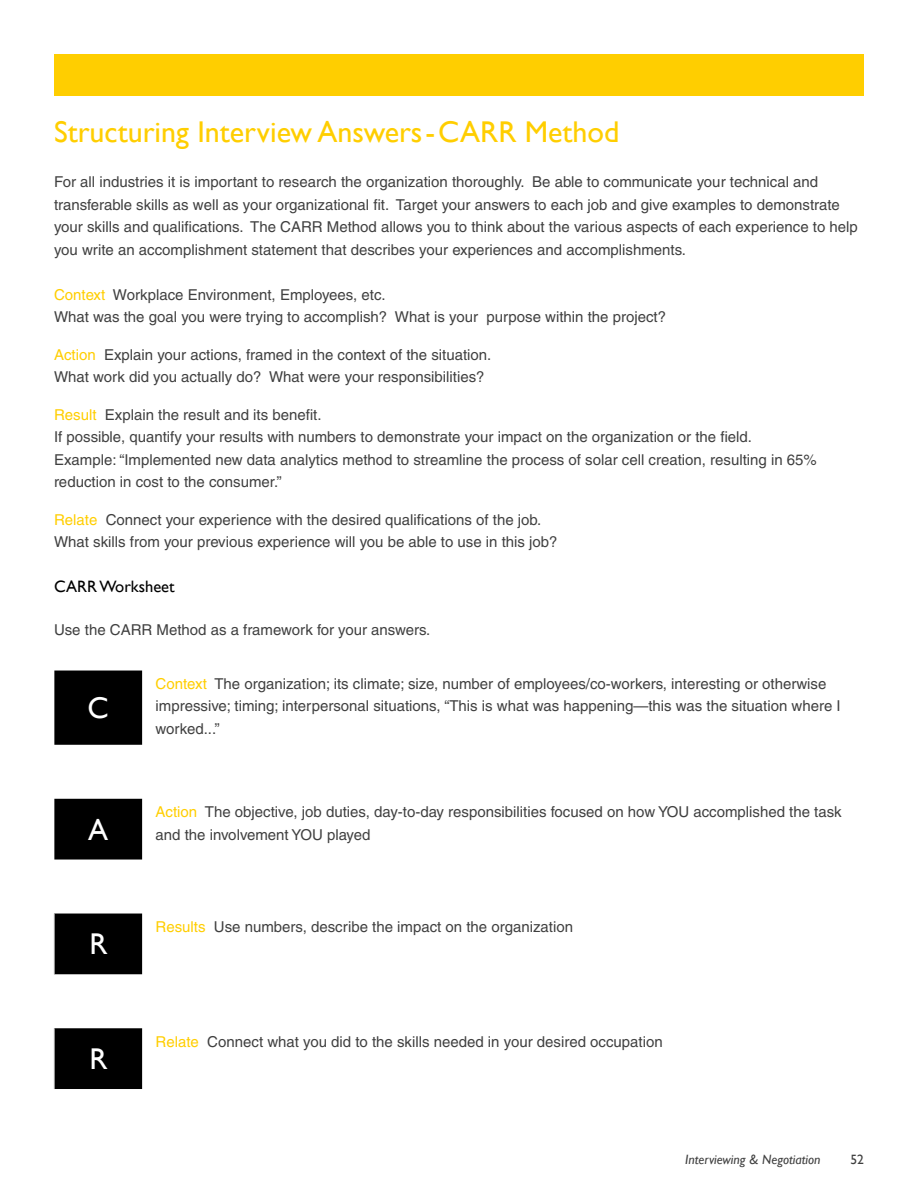
<style>
.page{position:relative;width:918px;height:1188px;background:#fff}
.page>*{position:absolute;margin:0;border:0;box-sizing:border-box;transform-origin:0 0}
.t1{font:30px "Gill Sans";color:#ffce00}
.t2{font:30px "Gill Sans";color:#fff}
.t3{font:16.5px "Gill Sans";color:#000}
.t4{font:15px/22.5px "Helvetica";color:#404040}
.t5{font:italic 13.5px "Gill Sans";color:#404040}
.t6{font:13.5px "Gill Sans";color:#404040}
.s1{color:#ffce00}
</style>
<div class="page">
<div style="left:54px;top:54px;width:810px;height:42px;background:#ffce00"></div>
<svg style="left:54px;top:671px;width:88px;height:418px"></svg>
<hr style="left:54px;top:914px;width:1px;height:60px;background:#999">
<hr style="left:54px;top:1028px;width:1px;height:61px;background:#999">
<h1 class="t1" style="left:54px;top:115px;width:567px">Structuring Interview Answers-CARR Method</h1>
<p class="t4" style="left:54px;top:171px;width:805px">For all industries it is important to research the organization thoroughly. Be able to communicate your technical and transferable skills as well as your organizational fit. Target your answers to each job and give examples to demonstrate your skills and qualifications. The CARR Method allows you to think about the various aspects of each experience to help you write an accomplishment statement that describes your experiences and accomplishments.</p>
<p class="t4" style="left:54px;top:283px;width:614px"><span class="s1">Context</span> Workplace Environment, Employees, etc.<br>What was the goal you were trying to accomplish? What is your purpose within the project?</p>
<p class="t4" style="left:54px;top:343px;width:439px"><span class="s1">Action</span> Explain your actions, framed in the context of the situation.<br>What work did you actually do? What were your responsibilities?</p>
<p class="t4" style="left:54px;top:403px;width:764px"><span class="s1">Result</span> Explain the result and its benefit.<br>If possible, quantify your results with numbers to demonstrate your impact on the organization or the field.<br>Example: “Implemented new data analytics method to streamline the process of solar cell creation, resulting in 65% reduction in cost to the consumer.”</p>
<p class="t4" style="left:54px;top:508px;width:505px"><span class="s1">Relate</span> Connect your experience with the desired qualifications of the job.<br>What skills from your previous experience will you be able to use in this job?</p>
<p class="t3" style="left:54px;top:577px;width:122px">CARR Worksheet</p>
<p class="t4" style="left:54px;top:618px;width:378px">Use the CARR Method as a framework for your answers.</p>
<h1 class="t2" style="left:88px;top:690px;width:23px">C</h1>
<h1 class="t2" style="left:88px;top:812px;width:22px">A</h1>
<h1 class="t2" style="left:89px;top:927px;width:20px">R</h1>
<h1 class="t2" style="left:89px;top:1041px;width:20px">R</h1>
<p class="t4" style="left:156px;top:672px;width:687px"><span class="s1">Context</span> The organization; its climate; size, number of employees/co-workers, interesting or otherwise impressive; timing; interpersonal situations, “This is what was happening—this was the situation where I worked...”</p>
<p class="t4" style="left:156px;top:801px;width:688px"><span class="s1">Action</span> The objective, job duties, day-to-day responsibilities focused on how YOU accomplished the task and the involvement YOU played</p>
<p class="t4" style="left:156px;top:915px;width:419px"><span class="s1">Results</span> Use numbers, describe the impact on the organization</p>
<p class="t4" style="left:156px;top:1030px;width:509px"><span class="s1">Relate</span> Connect what you did to the skills needed in your desired occupation</p>
<p class="t5" style="left:685px;top:1151px;width:137px">Interviewing &amp; Negotiation</p>
<p class="t6" style="left:851px;top:1151px;width:15px">52</p>
</div>
